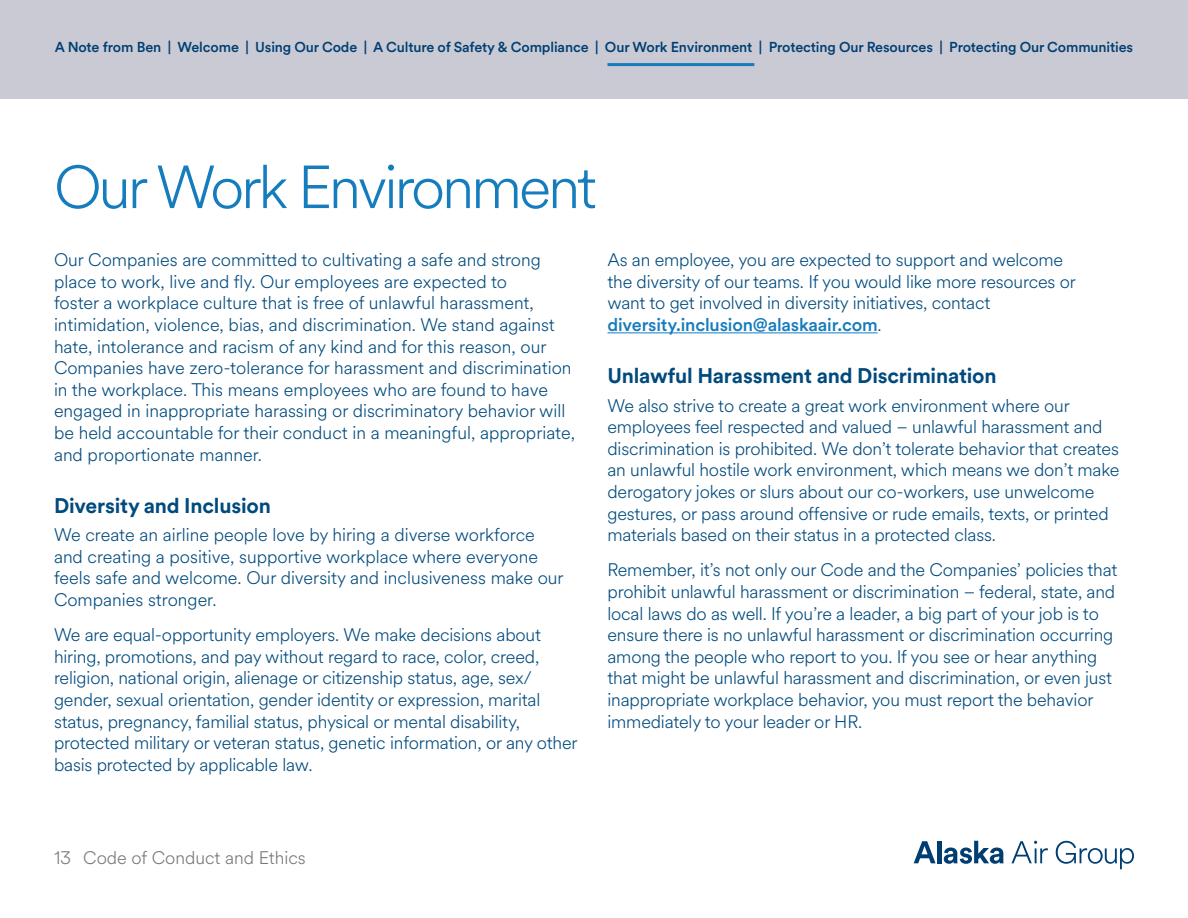
<style>
.page{position:relative;width:1188px;height:918px;background:#fff}
.page>*{position:absolute;margin:0;border:0;box-sizing:border-box;transform-origin:0 0}
.Headline{font:300 60px "AS Circular";letter-spacing:-.05em;color:#157cbe}
.CoC_Subheader{font:700 21px "AS Circular";letter-spacing:-.01em;color:#004a7d}
.CoC_Body{font:300 18px/21.6px "AS Circular";letter-spacing:-.01em;color:#004a7d}
.t1{font:300 18px "AS Circular";color:#74777b}
.t2{font:500 14.25px "AS Circular";letter-spacing:-.01em;color:#003e72}
.s1{font-weight:500;color:#157cbe}
</style>
<div class="page">
<div style="left:0;top:0;width:1188px;height:99px;background:#c9cad4"></div>
<hr style="left:608px;top:63px;width:146px;height:3px;background:#157cbe">
<svg style="left:914px;top:841px;width:22px;height:22px"></svg>
<hr style="left:938px;top:841px;width:4px;height:22px;background:#003e72">
<svg style="left:944px;top:841px;width:60px;height:23px"></svg>
<svg style="left:1011px;top:841px;width:37px;height:22px"></svg>
<svg style="left:1056px;top:841px;width:78px;height:28px"></svg>
<hr style="left:608px;top:332px;width:270px;height:1px;background:#157cbe">
<p class="t2" style="left:55px;top:37px;width:1080px">A Note from Ben | Welcome | Using Our Code | A Culture of Safety &amp; Compliance | Our Work Environment | Protecting Our Resources | Protecting Our Communities</p>
<p class="Headline" style="left:54px;top:147px;width:544px">Our Work Environment</p>
<p class="CoC_Body" style="left:54px;top:248px;width:523px">Our Companies are committed to cultivating a safe and strong place to work, live and fly. Our employees are expected to<br>foster a workplace culture that is free of unlawful harassment, intimidation, violence, bias, and discrimination. We stand against hate, intolerance and racism of any kind and for this reason, our Companies have zero-tolerance for harassment and discrimination in the workplace. This means employees who are found to have engaged in inappropriate harassing or discriminatory behavior will be held accountable for their conduct in a meaningful, appropriate, and proportionate manner.</p>
<p class="CoC_Subheader" style="left:54px;top:491px;width:218px">Diversity and Inclusion</p>
<p class="CoC_Body" style="left:54px;top:523px;width:511px">We create an airline people love by hiring a diverse workforce and creating a positive, supportive workplace where everyone feels safe and welcome. Our diversity and inclusiveness make our Companies stronger.</p>
<p class="CoC_Body" style="left:54px;top:623px;width:525px">We are equal-opportunity employers. We make decisions about hiring, promotions, and pay without regard to race, color, creed, religion, national origin, alienage or citizenship status, age, sex/ gender, sexual orientation, gender identity or expression, marital status, pregnancy, familial status, physical or mental disability, protected military or veteran status, genetic information, or any other basis protected by applicable law.</p>
<p class="CoC_Body" style="left:608px;top:248px;width:470px">As an employee, you are expected to support and welcome the diversity of our teams. If you would like more resources or want to get involved in diversity initiatives, contact <span class="s1">diversity.inclusion@alaskaair.com</span>.</p>
<p class="CoC_Subheader" style="left:608px;top:361px;width:391px">Unlawful Harassment and Discrimination</p>
<p class="CoC_Body" style="left:608px;top:394px;width:513px">We also strive to create a great work environment where our employees feel respected and valued – unlawful harassment and discrimination is prohibited. We don’t tolerate behavior that creates an unlawful hostile work environment, which means we don’t make derogatory jokes or slurs about our co-workers, use unwelcome gestures, or pass around offensive or rude emails, texts, or printed materials based on their status in a protected class.</p>
<p class="CoC_Body" style="left:608px;top:558px;width:511px">Remember, it’s not only our Code and the Companies’ policies that prohibit unlawful harassment or discrimination – federal, state, and local laws do as well. If you’re a leader, a big part of your job is to ensure there is no unlawful harassment or discrimination occurring among the people who report to you. If you see or hear anything that might be unlawful harassment and discrimination, or even just inappropriate workplace behavior, you must report the behavior immediately to your leader or HR.</p>
<p class="t1" style="left:54px;top:846px;width:253px">13 Code of Conduct and Ethics</p>
</div>
